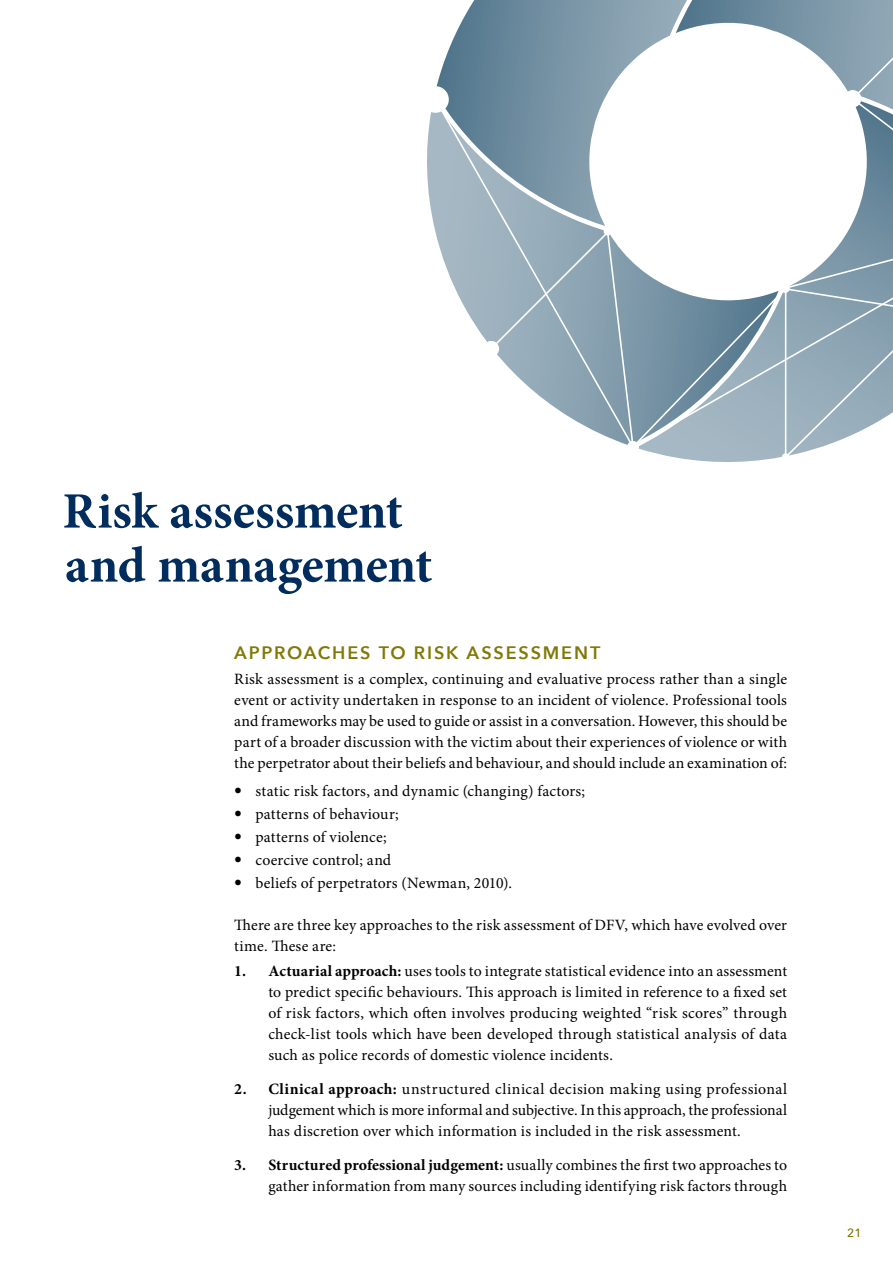
<style>
.page{position:relative;width:893px;height:1263px;background:#fff}
.page>*{position:absolute;margin:0;border:0;box-sizing:border-box;transform-origin:0 0}
.t1{font:700 51px/54px "Minion Pro";letter-spacing:-.005em;color:#002d5d}
.t2{font:600 18px "Avenir Next";letter-spacing:.1em;color:#817907}
.t3{font:15.75px/21px "Minion Pro";letter-spacing:.01em;color:#000;text-align:justify}
.t4{font:500 12px "Avenir Next";color:#797700}
.s1{font-family:"Avenir"}
.s2{font-weight:700}
</style>
<div class="page">
<svg style="left:427px;top:112px;width:6px;height:108px"></svg>
<svg style="left:436px;top:0;width:53px;height:97px"></svg>
<div style="left:422px;top:86px;width:27px;height:27px;background:#fff;border-radius:50%"></div>
<svg style="left:433px;top:97px;width:56px;height:245px"></svg>
<div style="left:483px;top:341px;width:16px;height:16px;background:#fff;border-radius:50%"></div>
<svg style="left:489px;top:0;width:404px;height:459px"></svg>
<h1 class="t1" style="left:63px;top:484px;width:371px">Risk assessment and management</h1>
<p class="t2" style="left:234px;top:637px;width:367px">APPROACHES TO RISK ASSESSMENT</p>
<p class="t3" style="left:234px;top:669px;width:554px">Risk assessment is a complex, continuing and evaluative process rather than a single event or activity undertaken in response to an incident of violence. Professional tools and frameworks may be used to guide or assist in a conversation. However, this should be part of a broader discussion with the victim about their experiences of violence or with the perpetrator about their beliefs and behaviour, and should include an examination of:</p>
<p class="t3" style="left:234px;top:780px;width:352px"><span class="s1">•</span> static risk factors, and dynamic (changing) factors;</p>
<p class="t3" style="left:234px;top:803px;width:166px"><span class="s1">•</span> patterns of behaviour;</p>
<p class="t3" style="left:234px;top:826px;width:154px"><span class="s1">•</span> patterns of violence;</p>
<p class="t3" style="left:234px;top:849px;width:158px"><span class="s1">•</span> coercive control; and</p>
<p class="t3" style="left:234px;top:873px;width:279px"><span class="s1">•</span> beliefs of perpetrators (Newman, 2010).</p>
<p class="t3" style="left:234px;top:915px;width:554px">There are three key approaches to the risk assessment of DFV, which have evolved over time. These are:</p>
<p class="t3" style="left:268px;top:961px;width:520px;text-indent:-34px"><span class="s2">1. Actuarial approach:</span> uses tools to integrate statistical evidence into an assessment to predict specific behaviours. This approach is limited in reference to a fixed set of risk factors, which often involves producing weighted “risk scores” through check-list tools which have been developed through statistical analysis of data such as police records of domestic violence incidents.</p>
<p class="t3" style="left:268px;top:1079px;width:520px;text-indent:-34px"><span class="s2">2. Clinical approach:</span> unstructured clinical decision making using professional judgement which is more informal and subjective. In this approach, the professional has discretion over which information is included in the risk assessment.</p>
<p class="t3" style="left:234px;top:1154px;width:554px;text-align:right"><span class="s2">3. Structured professional judgement:</span> usually combines the first two approaches to gather information from many sources including identifying risk factors through</p>
<p class="t4" style="left:847px;top:1223px;width:16px">21</p>
</div>
